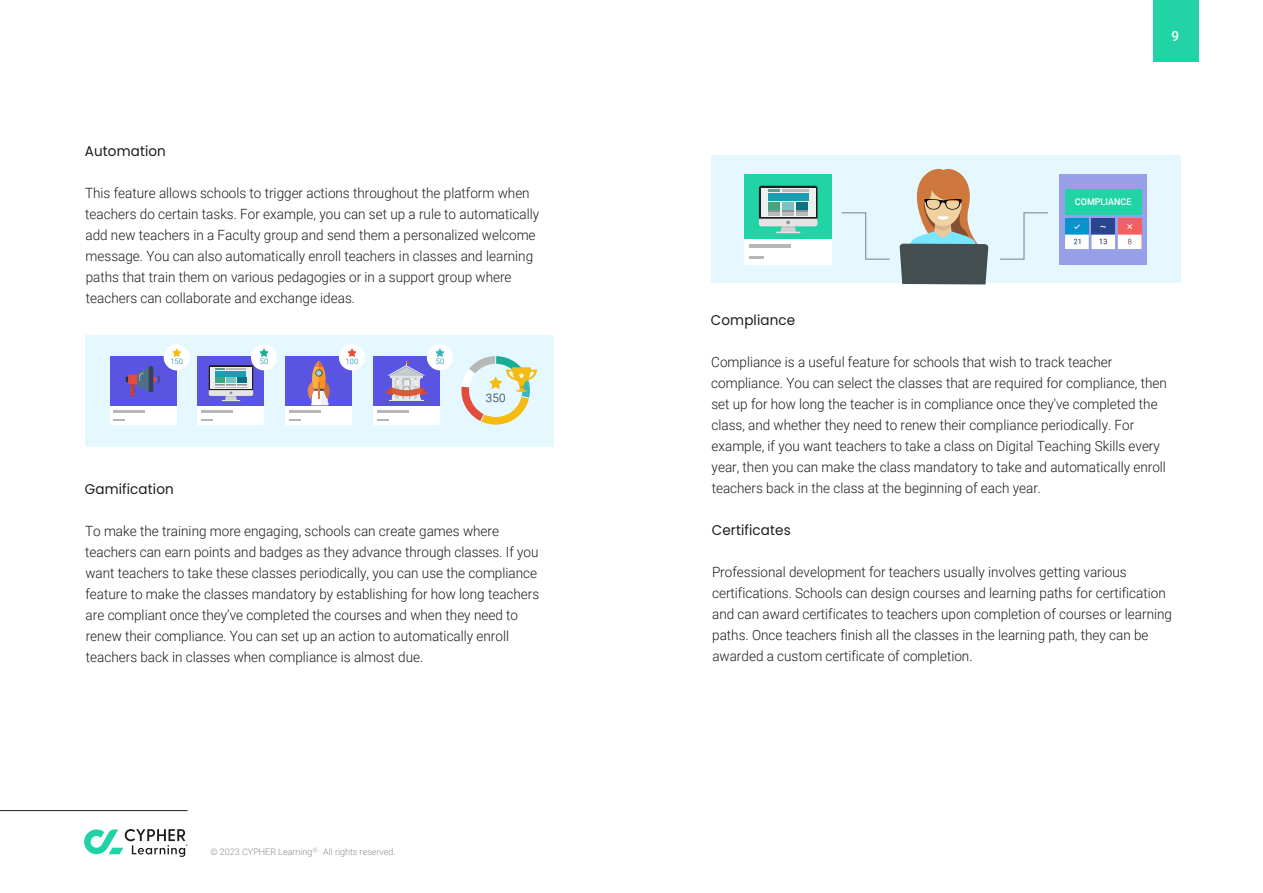
<style>
.page{position:relative;width:1263px;height:893px;background:#fff}
.page>*{position:absolute;margin:0;border:0;box-sizing:border-box;transform-origin:0 0}
.t1{font:300 14.1px/21px "Roboto";color:#1c1c1c;scale:.96 1}
.t2{font:14.1px "Poppins";letter-spacing:.01em;color:#1c1c1c;scale:.96 1}
.t3{font:500 14.1px "Roboto";color:#fff;scale:.96 1}
.t4{font:300 11.55px "Roboto";color:#1c1c1c}
.t5{font:500 9.45px "Roboto";color:#fff;scale:.96 1}
.t6{font:300 9px "Roboto";color:#8c8c8c}
.t7{font:300 7.5px "Roboto";letter-spacing:.02em;color:#00829a}
</style>
<div class="page">
<div style="left:86px;top:336px;width:468px;height:111px;background:#e5f8ff"></div>
<div style="left:110px;top:356px;width:66px;height:51px;background:#5955e2"></div>
<div style="left:110px;top:406px;width:66px;height:19px;background:#fff"></div>
<hr style="left:113px;top:410px;width:32px;height:2px;background:#b6b7b7">
<svg style="left:113px;top:419px;width:11px;height:2px"></svg>
<div style="left:198px;top:356px;width:66px;height:51px;background:#5955e2"></div>
<div style="left:198px;top:406px;width:66px;height:19px;background:#fff"></div>
<hr style="left:201px;top:410px;width:32px;height:2px;background:#b6b7b7">
<svg style="left:201px;top:419px;width:11px;height:2px"></svg>
<div style="left:286px;top:356px;width:66px;height:51px;background:#5955e2"></div>
<div style="left:286px;top:406px;width:66px;height:19px;background:#fff"></div>
<hr style="left:289px;top:410px;width:31px;height:2px;background:#b6b7b7">
<svg style="left:289px;top:419px;width:11px;height:2px"></svg>
<div style="left:374px;top:356px;width:66px;height:51px;background:#5955e2"></div>
<div style="left:374px;top:406px;width:66px;height:19px;background:#fff"></div>
<hr style="left:377px;top:410px;width:31px;height:2px;background:#b6b7b7">
<svg style="left:377px;top:419px;width:11px;height:2px"></svg>
<div style="left:164px;top:344px;width:26px;height:26px;background:#fff;border-radius:50%"></div>
<svg style="left:172px;top:348px;width:9px;height:9px"></svg>
<div style="left:251px;top:344px;width:26px;height:26px;background:#fff;border-radius:50%"></div>
<svg style="left:259px;top:348px;width:10px;height:9px"></svg>
<div style="left:339px;top:344px;width:26px;height:26px;background:#fff;border-radius:50%"></div>
<svg style="left:347px;top:348px;width:10px;height:9px"></svg>
<div style="left:427px;top:344px;width:26px;height:26px;background:#fff;border-radius:50%"></div>
<svg style="left:435px;top:348px;width:10px;height:9px"></svg>
<svg style="left:461px;top:356px;width:76px;height:69px"></svg>
<svg style="left:126px;top:366px;width:34px;height:31px"></svg>
<svg style="left:307px;top:361px;width:23px;height:44px"></svg>
<svg style="left:384px;top:361px;width:45px;height:40px"></svg>
<div style="left:209px;top:365px;width:44px;height:28px;background:#211e1f;border-radius:2px"></div>
<svg style="left:210px;top:367px;width:42px;height:17px"></svg>
<svg style="left:216px;top:368px;width:9px;height:2px"></svg>
<hr style="left:226px;top:368px;width:20px;height:2px;background:#b9bbbd">
<div style="left:216px;top:371px;width:30px;height:5px;background:#199fb3"></div>
<div style="left:216px;top:377px;width:9px;height:6px;background:#3fa780"></div>
<div style="left:226px;top:377px;width:9px;height:6px;background:#76c5c2"></div>
<div style="left:237px;top:377px;width:9px;height:6px;background:#097181"></div>
<svg style="left:209px;top:384px;width:44px;height:17px"></svg>
<div style="left:711px;top:155px;width:469px;height:128px;background:#e5f8ff"></div>
<div style="left:744px;top:174px;width:88px;height:90px;background:#22d3a5"></div>
<div style="left:744px;top:239px;width:88px;height:25px;background:#fff"></div>
<hr style="left:749px;top:244px;width:41px;height:4px;background:#b6b7b7">
<svg style="left:749px;top:257px;width:15px;height:2px"></svg>
<div style="left:759px;top:186px;width:58px;height:36px;background:#211e1f;border-radius:3px"></div>
<div style="left:761px;top:188px;width:55px;height:28px;background:linear-gradient(to right,#efefef,#efefef)"></div>
<svg style="left:768px;top:190px;width:12px;height:2px"></svg>
<hr style="left:782px;top:190px;width:26px;height:2px;background:#b9bbbd">
<div style="left:768px;top:193px;width:40px;height:8px;background:#199fb3"></div>
<div style="left:768px;top:202px;width:12px;height:7px;background:#3fa780"></div>
<div style="left:782px;top:202px;width:12px;height:7px;background:#76c5c2"></div>
<div style="left:796px;top:202px;width:12px;height:7px;background:#097181"></div>
<svg style="left:759px;top:210px;width:58px;height:23px"></svg>
<svg style="left:900px;top:168px;width:88px;height:116px"></svg>
<svg style="left:842px;top:212px;width:48px;height:48px"></svg>
<svg style="left:1000px;top:212px;width:48px;height:48px"></svg>
<div style="left:1060px;top:174px;width:87px;height:90px;background:#979fe8"></div>
<div style="left:1118px;top:219px;width:23px;height:30px;background:#f46060"></div>
<div style="left:1091px;top:219px;width:24px;height:30px;background:#2a448d"></div>
<div style="left:1065px;top:219px;width:24px;height:30px;background:#0594cc"></div>
<svg style="left:1074px;top:224px;width:6px;height:5px"></svg>
<svg style="left:1127px;top:224px;width:5px;height:5px"></svg>
<svg style="left:1065px;top:235px;width:76px;height:14px"></svg>
<div style="left:1065px;top:189px;width:76px;height:25px;background:#22d3a5"></div>
<div style="left:1153px;top:0;width:45px;height:62px;background:#22d3a5"></div>
<hr style="left:0;top:810px;width:188px;height:1px;background:#212322">
<svg style="left:84px;top:829px;width:104px;height:28px"></svg>
<p class="t2" style="left:85px;top:143px;width:86px">Automation</p>
<p class="t1" style="left:85px;top:182px;width:474px">This feature allows schools to trigger actions throughout the platform when teachers do certain tasks. For example, you can set up a rule to automatically add new teachers in a Faculty group and send them a personalized welcome message. You can also automatically enroll teachers in classes and learning paths that train them on various pedagogies or in a support group where teachers can collaborate and exchange ideas.</p>
<p class="t7" style="left:170px;top:356px;width:14px">150</p>
<p class="t7" style="left:260px;top:356px;width:10px">50</p>
<p class="t7" style="left:346px;top:356px;width:14px">100</p>
<p class="t7" style="left:436px;top:356px;width:10px">50</p>
<p class="t4" style="left:486px;top:390px;width:21px">350</p>
<p class="t2" style="left:85px;top:481px;width:94px">Gamification</p>
<p class="t1" style="left:85px;top:520px;width:475px">To make the training more engaging, schools can create games where teachers can earn points and badges as they advance through classes. If you want teachers to take these classes periodically, you can use the compliance feature to make the classes mandatory by establishing for how long teachers are compliant once they’ve completed the courses and when they need to renew their compliance. You can set up an action to automatically enroll teachers back in classes when compliance is almost due.</p>
<p class="t6" style="left:211px;top:845px;width:187px">© 2023 CYPHER Learning<sup>Ⓡ.</sup> All rights reserved.</p>
<p class="t3" style="left:1171px;top:26px;width:9px">9</p>
<p class="t5" style="left:1075px;top:195px;width:60px">COMPLIANCE</p>
<p class="t2" style="left:711px;top:312px;width:89px">Compliance</p>
<p class="t1" style="left:711px;top:351px;width:476px">Compliance is a useful feature for schools that wish to track teacher compliance. You can select the classes that are required for compliance, then set up for how long the teacher is in compliance once they've completed the class, and whether they need to renew their compliance periodically. For example, if you want teachers to take a class on Digital Teaching Skills every year, then you can make the class mandatory to take and automatically enroll teachers back in the class at the beginning of each year.</p>
<p class="t2" style="left:712px;top:522px;width:84px">Certificates</p>
<p class="t1" style="left:712px;top:561px;width:481px">Professional development for teachers usually involves getting various certifications. Schools can design courses and learning paths for certification and can award certificates to teachers upon completion of courses or learning paths. Once teachers finish all the classes in the learning path, they can be awarded a custom certificate of completion.</p>
</div>
